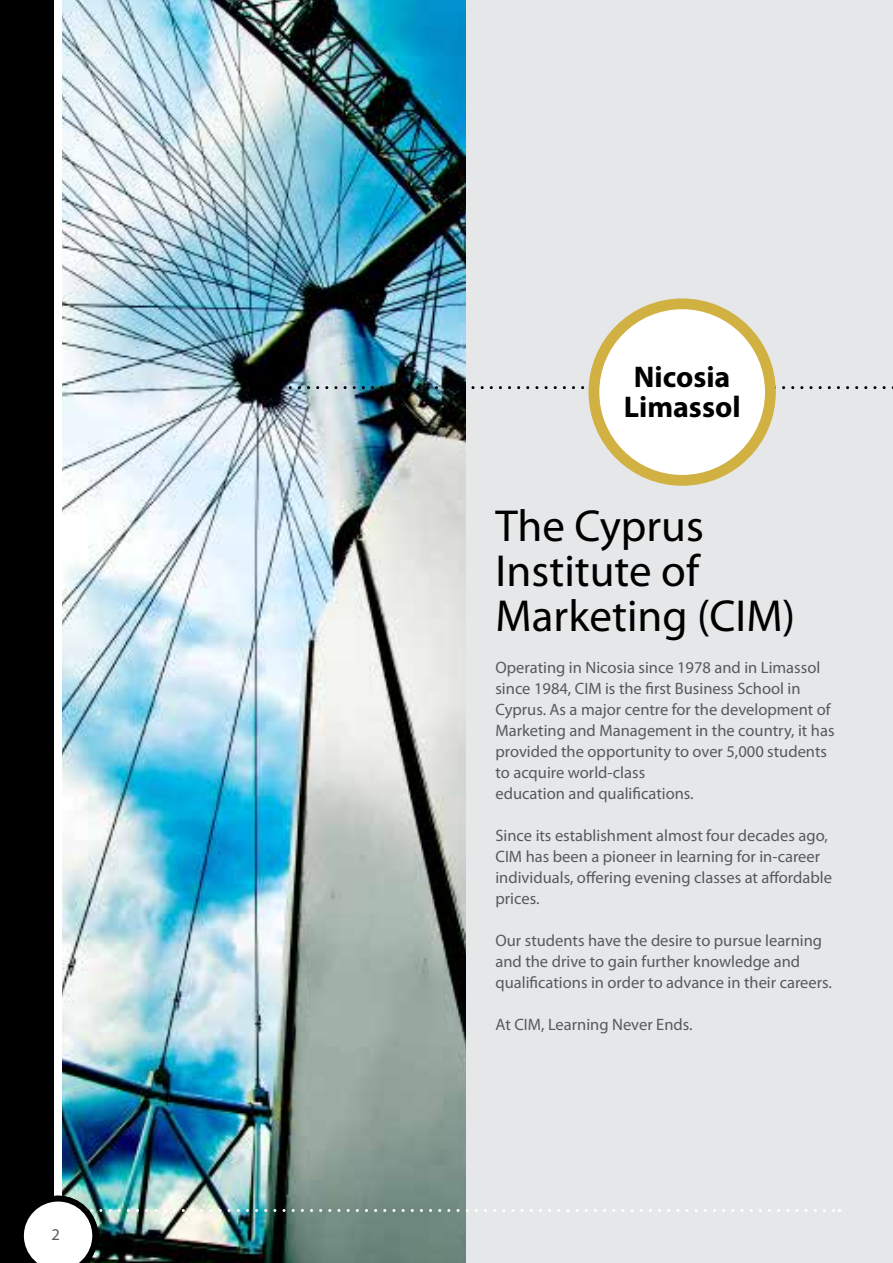
<style>
.page{position:relative;width:893px;height:1263px;background:#fff}
.page>*{position:absolute;margin:0;border:0;box-sizing:border-box;transform-origin:0 0}
.t1{font:45px/45px "Myriad Pro";color:#000}
.t2{font:700 30px/30px "Myriad Pro";color:#000;text-align:center}
.t3{font:16.5px/21px "Myriad Pro";color:#58595b}
</style>
<div class="page">
<img style="left:62px;top:0;width:404px;height:1196px">
<div style="left:466px;top:0;width:427px;height:1263px;background:#e6e7e8"></div>
<svg style="left:254px;top:386px;width:639px;height:3px"></svg>
<div style="left:0;top:0;width:54px;height:1263px;background:#000"></div>
<div style="left:594px;top:304px;width:176px;height:176px;background:#fff;border-radius:50%"></div>
<div style="left:588px;top:298px;width:188px;height:188px;border:11px solid #d0b142;border-radius:50%"></div>
<img style="left:23px;top:1196px;width:817px;height:67px">
<p class="t3" style="left:51px;top:1224px;width:10px">2</p>
<h2 class="t2" style="left:624px;top:361px;width:118px">Nicosia<br>Limassol</h2>
<h1 class="t1" style="left:495px;top:502px;width:301px">The Cyprus<br>Institute of<br>Marketing (CIM)</h1>
<p class="t3" style="left:495px;top:656px;width:341px">Operating in Nicosia since 1978 and in Limassol since 1984, CIM is the first Business School in Cyprus. As a major centre for the development of Marketing and Management in the country, it has provided the opportunity to over 5,000 students to acquire world-class<br>education and qualifications.</p>
<p class="t3" style="left:495px;top:824px;width:338px">Since its establishment almost four decades ago, CIM has been a pioneer in learning for in-career individuals, offering evening classes at affordable prices.</p>
<p class="t3" style="left:495px;top:929px;width:338px">Our students have the desire to pursue learning and the drive to gain further knowledge and qualifications in order to advance in their careers.</p>
<p class="t3" style="left:495px;top:1013px;width:199px">At CIM, Learning Never Ends.</p>
</div>
